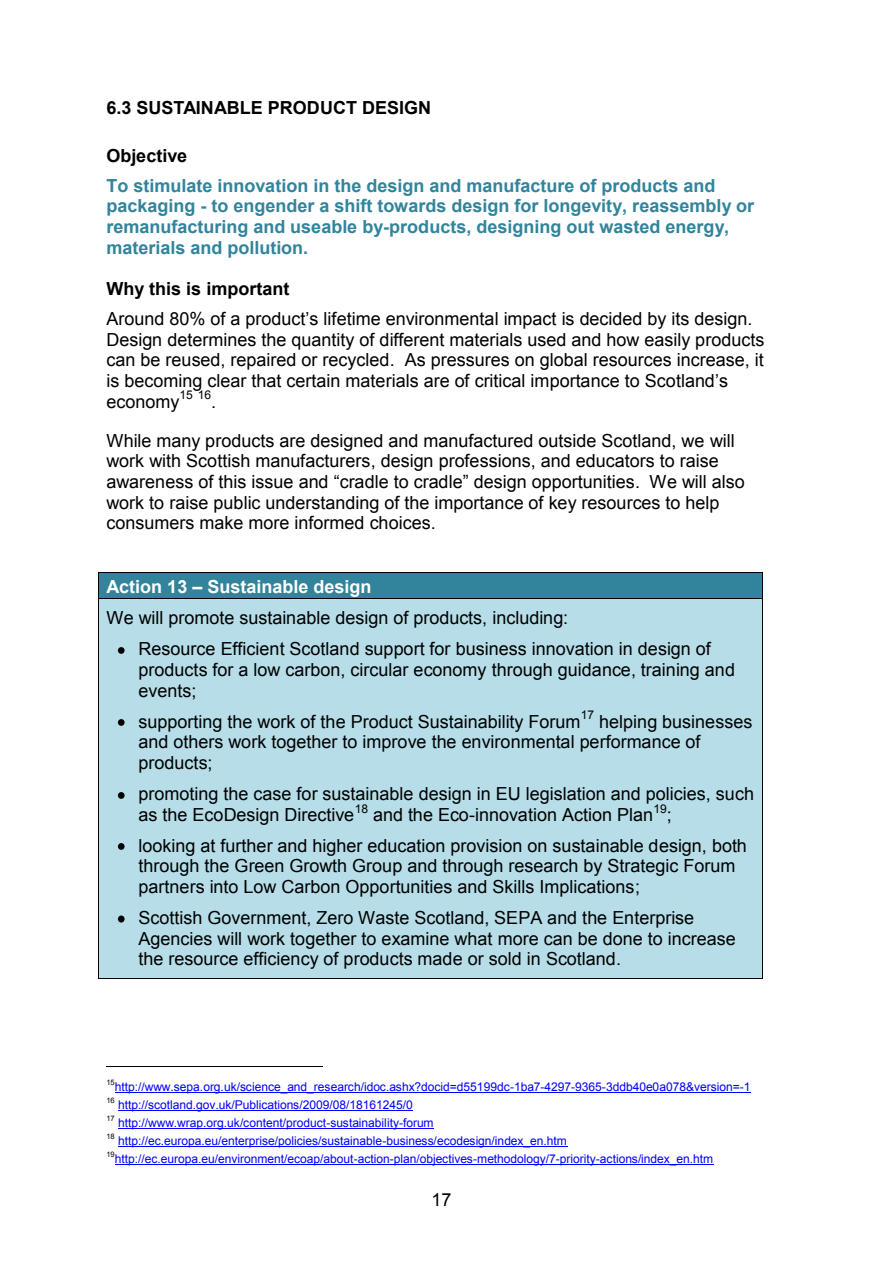
<style>
.page{position:relative;width:893px;height:1263px;background:#fff}
.page>*{position:absolute;margin:0;border:0;box-sizing:border-box;transform-origin:0 0}
.t1{font:18px/20.7px "Arial";color:#000}
.t2{font:700 18px/20.7px "Arial";color:#31849b}
.t3{font:700 18px "Arial";color:#000}
.t4{font:700 18px "Arial";color:#000}
.t5{font:700 18px "Arial";color:#fff}
.t6{font:12px "Arial";letter-spacing:-.005em;color:#00f}
.t7{font:12px "Arial";letter-spacing:-.005em;color:#000}
.t8{font:7.5px "Arial";letter-spacing:-.01em;color:#000}
</style>
<div class="page">
<div style="left:99px;top:573px;width:7px;height:25px;background:#31849b"></div>
<div style="left:754px;top:573px;width:8px;height:25px;background:#31849b"></div>
<div style="left:106px;top:573px;width:648px;height:25px;background:#31849b"></div>
<hr style="left:99px;top:572px;width:663px;height:1px;background:#000">
<div style="left:99px;top:599px;width:7px;height:379px;background:#b6dde8"></div>
<div style="left:754px;top:599px;width:8px;height:379px;background:#b6dde8"></div>
<div style="left:106px;top:599px;width:648px;height:38px;background:#b6dde8"></div>
<div style="left:106px;top:637px;width:648px;height:22px;background:#b6dde8"></div>
<img style="left:117px;top:647px;width:8px;height:7px">
<div style="left:106px;top:659px;width:648px;height:21px;background:#b6dde8"></div>
<div style="left:106px;top:680px;width:648px;height:30px;background:#b6dde8"></div>
<div style="left:106px;top:710px;width:648px;height:22px;background:#b6dde8"></div>
<img style="left:117px;top:719px;width:8px;height:7px">
<div style="left:106px;top:732px;width:648px;height:21px;background:#b6dde8"></div>
<div style="left:106px;top:753px;width:648px;height:29px;background:#b6dde8"></div>
<div style="left:106px;top:782px;width:648px;height:22px;background:#b6dde8"></div>
<img style="left:117px;top:792px;width:8px;height:7px">
<div style="left:106px;top:804px;width:648px;height:30px;background:#b6dde8"></div>
<div style="left:106px;top:834px;width:648px;height:22px;background:#b6dde8"></div>
<img style="left:117px;top:843px;width:8px;height:7px">
<div style="left:106px;top:856px;width:648px;height:20px;background:#b6dde8"></div>
<div style="left:106px;top:876px;width:648px;height:30px;background:#b6dde8"></div>
<div style="left:106px;top:906px;width:648px;height:22px;background:#b6dde8"></div>
<img style="left:117px;top:915px;width:8px;height:8px">
<div style="left:106px;top:928px;width:648px;height:21px;background:#b6dde8"></div>
<div style="left:106px;top:949px;width:648px;height:29px;background:#b6dde8"></div>
<svg style="left:98px;top:572px;width:1px;height:27px"></svg>
<hr style="left:99px;top:598px;width:663px;height:1px;background:#000">
<svg style="left:762px;top:572px;width:1px;height:27px"></svg>
<hr style="left:98px;top:599px;width:1px;height:379px;background:#000">
<hr style="left:99px;top:978px;width:663px;height:1px;background:#000">
<hr style="left:762px;top:599px;width:1px;height:379px;background:#000">
<hr style="left:106px;top:1066px;width:216px;height:1px;background:#000">
<hr style="left:115px;top:1092px;width:636px;height:1px;background:#00f">
<hr style="left:118px;top:1110px;width:295px;height:1px;background:#00f">
<hr style="left:118px;top:1128px;width:316px;height:1px;background:#00f">
<hr style="left:118px;top:1146px;width:449px;height:1px;background:#00f">
<hr style="left:115px;top:1164px;width:598px;height:1px;background:#00f">
<p class="t3" style="left:106px;top:98px;width:326px">6.3 SUSTAINABLE PRODUCT DESIGN</p>
<p class="t4" style="left:106px;top:144px;width:82px">Objective</p>
<p class="t2" style="left:106px;top:176px;width:649px">To stimulate innovation in the design and manufacture of products and packaging - to engender a shift towards design for longevity, reassembly or remanufacturing and useable by-products, designing out wasted energy, materials and pollution.</p>
<p class="t4" style="left:106px;top:277px;width:185px">Why this is important</p>
<p class="t1" style="left:106px;top:308px;width:660px">Around 80% of a product‟s lifetime environmental impact is decided by its design.<br>Design determines the quantity of different materials used and how easily products can be reused, repaired or recycled. As pressures on global resources increase, it is becoming clear that certain materials are of critical importance to Scotland‟s economy</p>
<p class="t7" style="left:179px;top:387px;width:33px">15 16</p>
<p class="t1" style="left:106px;top:382px;width:630px;line-height:38.7px;text-indent:105px">.<br>While many products are designed and manufactured outside Scotland, we will</p>
<p class="t1" style="left:106px;top:451px;width:640px">work with Scottish manufacturers, design professions, and educators to raise awareness of this issue and “cradle to cradle” design opportunities. We will also work to raise public understanding of the importance of key resources to help consumers make more informed choices.</p>
<p class="t5" style="left:106px;top:574px;width:267px">Action 13 – Sustainable design</p>
<p class="t1" style="left:138px;top:603px;width:574px;line-height:30.9px;text-indent:-32px">We will promote sustainable design of products, including:<br>Resource Efficient Scotland support for business innovation in design of</p>
<p class="t1" style="left:138px;top:660px;width:598px">products for a low carbon, circular economy through guidance, training and events;</p>
<p class="t1" style="left:138px;top:711px;width:444px">supporting the work of the Product Sustainability Forum</p>
<p class="t7" style="left:581px;top:707px;width:15px">17</p>
<p class="t1" style="left:138px;top:711px;width:615px;text-indent:461px">helping businesses and others work together to improve the environmental performance of products;</p>
<p class="t1" style="left:138px;top:784px;width:617px">promoting the case for sustainable design in EU legislation and policies, such as the EcoDesign Directive</p>
<p class="t7" style="left:355px;top:800px;width:15px">18</p>
<p class="t1" style="left:373px;top:804px;width:282px">and the Eco-innovation Action Plan</p>
<p class="t7" style="left:653px;top:800px;width:15px">19</p>
<p class="t1" style="left:138px;top:799px;width:610px;line-height:30.9px;text-indent:528px">;<br>looking at further and higher education provision on sustainable design, both</p>
<p class="t1" style="left:138px;top:856px;width:599px">through the Green Growth Group and through research by Strategic Forum partners into Low Carbon Opportunities and Skills Implications;</p>
<p class="t1" style="left:138px;top:907px;width:599px">Scottish Government, Zero Waste Scotland, SEPA and the Enterprise<br>Agencies will work together to examine what more can be done to increase the resource efficiency of products made or sold in Scotland.</p>
<p class="t8" style="left:106px;top:1077px;width:10px">15</p>
<p class="t6" style="left:115px;top:1078px;width:637px">http://www.sepa.org.uk/science_and_research/idoc.ashx?docid=d55199dc-1ba7-4297-9365-3ddb40e0a078&amp;version=-1</p>
<p class="t8" style="left:106px;top:1095px;width:10px">16</p>
<p class="t6" style="left:118px;top:1096px;width:296px">http://scotland.gov.uk/Publications/2009/08/18161245/0</p>
<p class="t8" style="left:106px;top:1113px;width:10px">17</p>
<p class="t6" style="left:118px;top:1114px;width:317px">http://www.wrap.org.uk/content/product-sustainability-forum</p>
<p class="t8" style="left:106px;top:1131px;width:10px">18</p>
<p class="t6" style="left:118px;top:1132px;width:450px">http://ec.europa.eu/enterprise/policies/sustainable-business/ecodesign/index_en.htm</p>
<p class="t8" style="left:106px;top:1149px;width:10px">19</p>
<p class="t6" style="left:115px;top:1150px;width:600px">http://ec.europa.eu/environment/ecoap/about-action-plan/objectives-methodology/7-priority-actions/index_en.htm</p>
<p class="t1" style="left:431px;top:1189px;width:22px">17</p>
</div>
